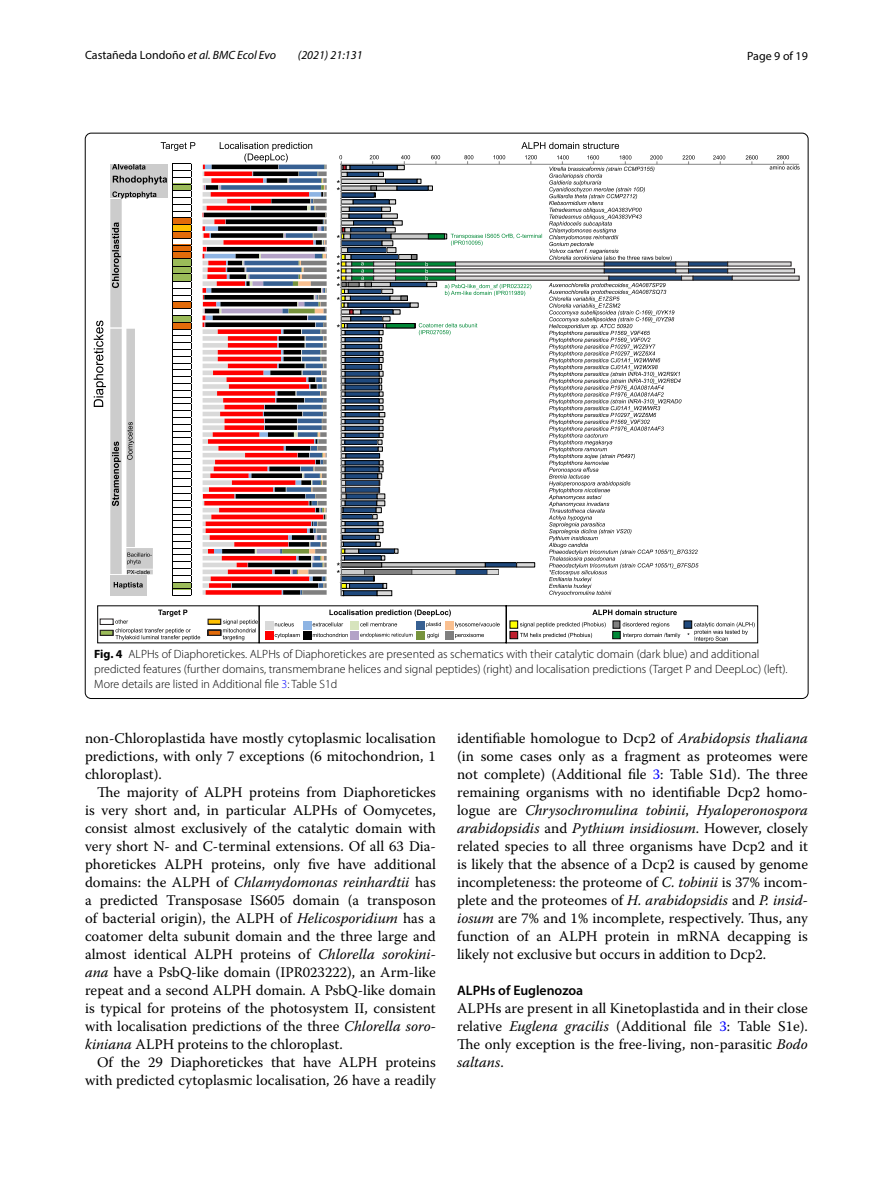
<style>
.page{position:relative;width:893px;height:1187px;background:#fff}
.page>*{position:absolute;margin:0;border:0;box-sizing:border-box;transform-origin:0 0}
.t1{font:14.7px/18px "Warnock Pro";color:#000;text-align:justify}
.t2{font:600 13.8px "Myriad Pro";color:#000}
.t3{font:300 12px/15px "Myriad Pro";color:#000}
.t4{font:12px "Myriad Pro";color:#000}
.t5{font:italic 12px "Myriad Pro";color:#000}
.s1{font-style:italic}
.s2{font-weight:700}
.s3{color:#00f}
</style>
<div class="page">
<div style="left:127px;top:569px;width:26px;height:5px;background:#ccc"></div>
<div style="left:110px;top:329px;width:12px;height:245px;background:#ccc"></div>
<svg style="left:112px;top:441px;width:9px;height:65px"></svg>
<div style="left:110px;top:199px;width:12px;height:128px;background:#ccc"></div>
<svg style="left:112px;top:222px;width:9px;height:66px"></svg>
<div style="left:110px;top:171px;width:58px;height:19px;background:#ccc"></div>
<svg style="left:113px;top:176px;width:54px;height:8px"></svg>
<div style="left:110px;top:164px;width:58px;height:6px;background:#ccc"></div>
<div style="left:110px;top:191px;width:58px;height:7px;background:#ccc"></div>
<svg style="left:112px;top:164px;width:34px;height:5px"></svg>
<svg style="left:112px;top:191px;width:45px;height:7px"></svg>
<svg style="left:549px;top:283px;width:149px;height:313px"></svg>
<hr style="left:341px;top:164px;width:458px;height:1px;background:#868686">
<div style="left:110px;top:575px;width:37px;height:21px;background:#ccc"></div>
<svg style="left:114px;top:582px;width:29px;height:7px"></svg>
<svg style="left:161px;top:142px;width:34px;height:9px"></svg>
<svg style="left:94px;top:320px;width:12px;height:87px"></svg>
<svg style="left:207px;top:605px;width:551px;height:38px"></svg>
<div style="left:100px;top:630px;width:13px;height:5px;background:#9bbb59"></div>
<div style="left:100px;top:630px;width:13px;height:5px;border:1px solid #231f20"></div>
<svg style="left:113px;top:609px;width:87px;height:31px"></svg>
<svg style="left:542px;top:276px;width:67px;height:4px"></svg>
<svg style="left:609px;top:276px;width:72px;height:4px"></svg>
<svg style="left:681px;top:276px;width:12px;height:4px"></svg>
<svg style="left:693px;top:276px;width:39px;height:4px"></svg>
<svg style="left:542px;top:268px;width:62px;height:5px"></svg>
<svg style="left:604px;top:268px;width:71px;height:5px"></svg>
<svg style="left:675px;top:268px;width:13px;height:5px"></svg>
<svg style="left:688px;top:268px;width:39px;height:5px"></svg>
<svg style="left:727px;top:268px;width:68px;height:5px"></svg>
<svg style="left:542px;top:262px;width:62px;height:4px"></svg>
<svg style="left:604px;top:262px;width:71px;height:4px"></svg>
<svg style="left:675px;top:262px;width:13px;height:4px"></svg>
<svg style="left:688px;top:262px;width:39px;height:4px"></svg>
<svg style="left:727px;top:262px;width:64px;height:4px"></svg>
<svg style="left:203px;top:142px;width:124px;height:452px"></svg>
<div style="left:173px;top:224px;width:18px;height:8px;background:#ffc000"></div>
<div style="left:173px;top:231px;width:18px;height:7px;background:#e26b0a"></div>
<svg style="left:173px;top:246px;width:18px;height:6px"></svg>
<div style="left:173px;top:258px;width:18px;height:24px;background:#9bbb59"></div>
<div style="left:173px;top:315px;width:18px;height:7px;background:#9bbb59"></div>
<div style="left:173px;top:322px;width:18px;height:7px;background:#e26b0a"></div>
<svg style="left:173px;top:163px;width:18px;height:1px"></svg>
<svg style="left:173px;top:170px;width:18px;height:1px"></svg>
<svg style="left:173px;top:177px;width:18px;height:1px"></svg>
<svg style="left:173px;top:184px;width:18px;height:7px"></svg>
<svg style="left:173px;top:197px;width:18px;height:1px"></svg>
<svg style="left:173px;top:204px;width:18px;height:1px"></svg>
<svg style="left:173px;top:211px;width:18px;height:1px"></svg>
<svg style="left:173px;top:218px;width:18px;height:7px"></svg>
<svg style="left:173px;top:231px;width:18px;height:1px"></svg>
<svg style="left:173px;top:238px;width:18px;height:1px"></svg>
<svg style="left:173px;top:245px;width:18px;height:1px"></svg>
<svg style="left:173px;top:252px;width:18px;height:7px"></svg>
<svg style="left:173px;top:266px;width:18px;height:1px"></svg>
<svg style="left:173px;top:281px;width:18px;height:1px"></svg>
<svg style="left:173px;top:288px;width:18px;height:1px"></svg>
<svg style="left:173px;top:295px;width:18px;height:1px"></svg>
<svg style="left:173px;top:302px;width:18px;height:7px"></svg>
<svg style="left:173px;top:315px;width:18px;height:1px"></svg>
<svg style="left:173px;top:322px;width:18px;height:1px"></svg>
<svg style="left:173px;top:329px;width:18px;height:1px"></svg>
<svg style="left:173px;top:342px;width:18px;height:1px"></svg>
<svg style="left:173px;top:349px;width:18px;height:1px"></svg>
<svg style="left:173px;top:356px;width:18px;height:1px"></svg>
<svg style="left:173px;top:363px;width:18px;height:7px"></svg>
<svg style="left:173px;top:376px;width:18px;height:1px"></svg>
<svg style="left:173px;top:383px;width:18px;height:1px"></svg>
<svg style="left:173px;top:390px;width:18px;height:1px"></svg>
<svg style="left:173px;top:397px;width:18px;height:7px"></svg>
<svg style="left:173px;top:410px;width:18px;height:1px"></svg>
<svg style="left:173px;top:417px;width:18px;height:1px"></svg>
<svg style="left:173px;top:424px;width:18px;height:1px"></svg>
<svg style="left:173px;top:431px;width:18px;height:7px"></svg>
<svg style="left:173px;top:444px;width:18px;height:1px"></svg>
<svg style="left:173px;top:451px;width:18px;height:1px"></svg>
<svg style="left:173px;top:458px;width:18px;height:7px"></svg>
<svg style="left:173px;top:471px;width:18px;height:1px"></svg>
<svg style="left:173px;top:478px;width:18px;height:1px"></svg>
<svg style="left:173px;top:486px;width:18px;height:1px"></svg>
<svg style="left:173px;top:493px;width:18px;height:1px"></svg>
<svg style="left:173px;top:500px;width:18px;height:1px"></svg>
<svg style="left:173px;top:507px;width:18px;height:1px"></svg>
<svg style="left:173px;top:514px;width:18px;height:7px"></svg>
<svg style="left:173px;top:527px;width:18px;height:1px"></svg>
<svg style="left:173px;top:534px;width:18px;height:1px"></svg>
<svg style="left:173px;top:541px;width:18px;height:1px"></svg>
<svg style="left:173px;top:548px;width:18px;height:7px"></svg>
<svg style="left:173px;top:561px;width:18px;height:1px"></svg>
<svg style="left:173px;top:568px;width:18px;height:1px"></svg>
<svg style="left:173px;top:575px;width:18px;height:1px"></svg>
<svg style="left:173px;top:582px;width:18px;height:7px"></svg>
<hr style="left:172px;top:163px;width:1px;height:433px;background:#000">
<svg style="left:173px;top:595px;width:18px;height:1px"></svg>
<hr style="left:191px;top:164px;width:1px;height:432px;background:#000">
<svg style="left:521px;top:142px;width:98px;height:7px"></svg>
<svg style="left:746px;top:155px;width:12px;height:9px"></svg>
<svg style="left:713px;top:155px;width:12px;height:9px"></svg>
<svg style="left:682px;top:155px;width:13px;height:9px"></svg>
<svg style="left:549px;top:155px;width:123px;height:106px"></svg>
<svg style="left:770px;top:155px;width:30px;height:14px"></svg>
<svg style="left:337px;top:155px;width:205px;height:441px"></svg>
<div style="left:126px;top:329px;width:9px;height:218px;background:#ccc"></div>
<svg style="left:127px;top:422px;width:7px;height:37px"></svg>
<svg style="left:127px;top:570px;width:23px;height:4px"></svg>
<div style="left:126px;top:548px;width:27px;height:20px;background:#ccc"></div>
<svg style="left:127px;top:552px;width:25px;height:12px"></svg>
<p class="t4" style="left:85px;top:48px;width:193px">Castañeda Londoño <span class="s1">et al. BMC Ecol Evo</span></p>
<p class="t5" style="left:298px;top:48px;width:66px">(2021) 21:131</p>
<p class="t4" style="left:747px;top:48px;width:62px">Page 9 of 19</p>
<p class="t3" style="left:94px;top:647px;width:695px"><span class="s2">Fig. 4</span> ALPHs of Diaphoretickes. ALPHs of Diaphoretickes are presented as schematics with their catalytic domain (dark blue) and additional predicted features (further domains, transmembrane helices and signal peptides) (right) and localisation predictions (Target P and DeepLoc) (left).<br>More details are listed in Additional file <span class="s3">3</span>: Table S1d</p>
<p class="t1" style="left:85px;top:729px;width:352px">non-Chloroplastida have mostly cytoplasmic localisation predictions, with only 7 exceptions (6 mitochondrion, 1 chloroplast).</p>
<p class="t1" style="left:85px;top:783px;width:352px;text-indent:12px">The majority of ALPH proteins from Diaphoretickes is very short and, in particular ALPHs of Oomycetes, consist almost exclusively of the catalytic domain with very short N- and C-terminal extensions. Of all 63 Dia&shy;phoretickes ALPH proteins, only five have additional domains: the ALPH of <span class="s1">Chlamydomonas reinhardtii</span> has a predicted Transposase IS605 domain (a transposon of bacterial origin), the ALPH of <span class="s1">Helicosporidium</span> has a coatomer delta subunit domain and the three large and almost identical ALPH proteins of <span class="s1">Chlorella sorokini&shy;ana</span> have a PsbQ-like domain (IPR023222), an Arm-like repeat and a second ALPH domain. A PsbQ-like domain is typical for proteins of the photosystem II, consistent with localisation predictions of the three <span class="s1">Chlorella soro&shy;kiniana</span> ALPH proteins to the chloroplast.</p>
<p class="t1" style="left:85px;top:1053px;width:352px;text-align:right">Of the 29 Diaphoretickes that have ALPH proteins with predicted cytoplasmic localisation, 26 have a readily</p>
<p class="t1" style="left:457px;top:729px;width:352px">identifiable homologue to Dcp2 of <span class="s1">Arabidopsis thaliana </span>(in some cases only as a fragment as proteomes were not complete) (Additional file <span class="s3">3</span>: Table S1d). The three remaining organisms with no identifiable Dcp2 homo&shy;logue are <span class="s1">Chrysochromulina tobinii</span>, <span class="s1">Hyaloperonospora arabidopsidis</span> and <span class="s1">Pythium insidiosum</span>. However, closely related species to all three organisms have Dcp2 and it is likely that the absence of a Dcp2 is caused by genome incompleteness: the proteome of <span class="s1">C. tobinii</span> is 37% incom&shy;plete and the proteomes of <span class="s1">H. arabidopsidis</span> and <span class="s1">P. insid&shy;iosum</span> are 7% and 1% incomplete, respectively. Thus, any function of an ALPH protein in mRNA decapping is likely not exclusive but occurs in addition to Dcp2.</p>
<p class="t2" style="left:457px;top:981px;width:128px">ALPHs of Euglenozoa</p>
<p class="t1" style="left:457px;top:999px;width:352px">ALPHs are present in all Kinetoplastida and in their close relative <span class="s1">Euglena gracilis</span> (Additional file <span class="s3">3</span>: Table S1e).<br>The only exception is the free-living, non-parasitic <span class="s1">Bodo saltans</span>.</p>
</div>
